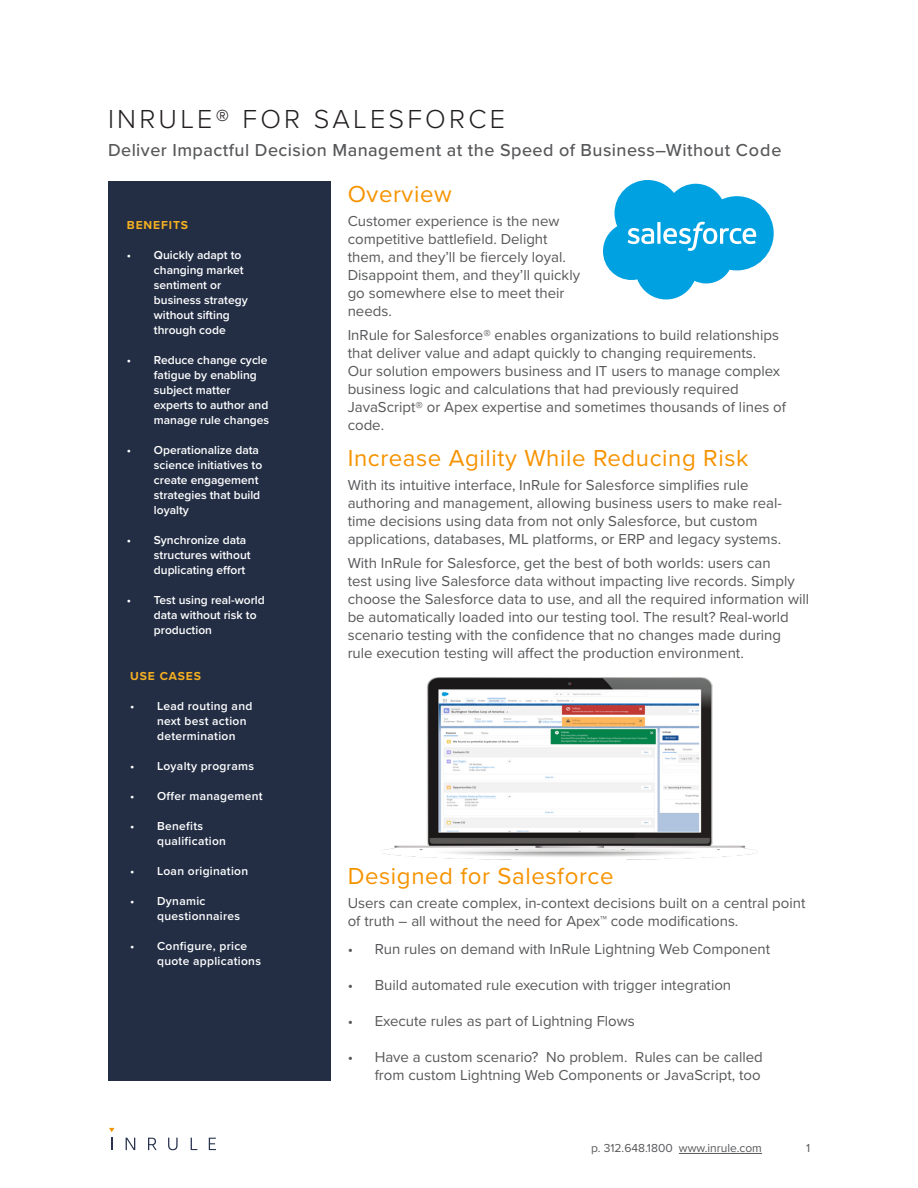
<style>
.page{position:relative;width:918px;height:1188px;background:#fff}
.page>*{position:absolute;margin:0;border:0;box-sizing:border-box;transform-origin:0 0}
.t1{font:300 27px "Proxima Nova";letter-spacing:.12em;color:#231f20}
.t2{font:24px "Proxima Nova";letter-spacing:.025em;color:#f69300}
.t3{font:500 18px "Proxima Nova";letter-spacing:.025em;color:#57585a}
.BodyParagraph4px{font:15px/18px "Proxima Nova";color:#57585a}
.t4{font:600 12px/15px "Proxima Nova";color:#fff}
.t5{font:600 12px/15px "Proxima Nova";letter-spacing:.025em;color:#fff}
.t6{font:12px "Proxima Nova";color:#57585a}
.Sidebar_h1{font:700 12px "Proxima Nova";letter-spacing:.075em;color:#f6b021}
</style>
<div class="page">
<hr style="left:679px;top:1153px;width:83px;height:1px;background:#57585a">
<svg style="left:111px;top:1138px;width:1px;height:12px"></svg>
<svg style="left:126px;top:1138px;width:9px;height:12px"></svg>
<svg style="left:148px;top:1138px;width:9px;height:12px"></svg>
<svg style="left:168px;top:1138px;width:10px;height:12px"></svg>
<svg style="left:191px;top:1138px;width:6px;height:12px"></svg>
<svg style="left:209px;top:1138px;width:7px;height:12px"></svg>
<svg style="left:109px;top:1128px;width:5px;height:4px"></svg>
<div style="left:108px;top:182px;width:223px;height:900px;background:#232e45"></div>
<svg style="left:603px;top:180px;width:171px;height:119px"></svg>
<img style="left:381px;top:677px;width:377px;height:182px">
<h1 class="t1" style="left:108px;top:98px;width:399px">INRULE® FOR SALESFORCE</h1>
<h2 class="t3" style="left:108px;top:137px;width:675px">Deliver Impactful Decision Management at the Speed of Business–Without Code</h2>
<h2 class="t2" style="left:348px;top:176px;width:106px">Overview</h2>
<p class="BodyParagraph4px" style="left:348px;top:211px;width:234px">Customer experience is the new competitive battlefield. Delight them, and they’ll be fiercely loyal.<br>Disappoint them, and they’ll quickly go somewhere else to meet their needs.</p>
<p class="BodyParagraph4px" style="left:348px;top:325px;width:440px">InRule for Salesforce® enables organizations to build relationships that deliver value and adapt quickly to changing requirements.<br>Our solution empowers business and IT users to manage complex business logic and calculations that had previously required JavaScript® or Apex expertise and sometimes thousands of lines of code.</p>
<h2 class="t2" style="left:348px;top:440px;width:402px">Increase Agility While Reducing Risk</h2>
<p class="BodyParagraph4px" style="left:348px;top:475px;width:436px">With its intuitive interface, InRule for Salesforce simplifies rule authoring and management, allowing business users to make real&shy;time decisions using data from not only Salesforce, but custom applications, databases, ML platforms, or ERP and legacy systems.</p>
<p class="BodyParagraph4px" style="left:348px;top:553px;width:463px">With InRule for Salesforce, get the best of both worlds: users can<br>test using live Salesforce data without impacting live records. Simply choose the Salesforce data to use, and all the required information will be automatically loaded into our testing tool. The result? Real-world scenario testing with the confidence that no changes made during rule execution testing will affect the production environment.</p>
<p class="Sidebar_h1" style="left:127px;top:216px;width:63px">BENEFITS</p>
<p class="t4" style="left:154px;top:247px;width:95px;text-indent:-27px">• Quickly adapt to changing market sentiment or business strategy without sifting through code</p>
<p class="t4" style="left:154px;top:352px;width:117px;text-indent:-27px">• Reduce change cycle fatigue by enabling subject matter experts to author and manage rule changes</p>
<p class="t4" style="left:154px;top:442px;width:110px;text-indent:-27px">• Operationalize data science initiatives to create engagement strategies that build loyalty</p>
<p class="t4" style="left:154px;top:532px;width:98px;text-indent:-27px">• Synchronize data structures without duplicating effort</p>
<p class="t4" style="left:154px;top:592px;width:112px;text-indent:-27px">• Test using real-world data without risk to production</p>
<p class="Sidebar_h1" style="left:130px;top:667px;width:72px">USE CASES</p>
<p class="t5" style="left:157px;top:698px;width:97px;text-indent:-27px">• Lead routing and next best action determination</p>
<p class="t5" style="left:130px;top:758px;width:125px">• Loyalty programs</p>
<p class="t5" style="left:130px;top:788px;width:134px">• Offer management</p>
<p class="t5" style="left:157px;top:818px;width:70px;text-indent:-27px">• Benefits qualification</p>
<p class="t5" style="left:130px;top:863px;width:120px">• Loan origination</p>
<p class="t5" style="left:157px;top:893px;width:85px;text-indent:-27px">• Dynamic questionnaires</p>
<p class="t5" style="left:157px;top:938px;width:105px;text-indent:-27px">• Configure, price quote applications</p>
<h2 class="t2" style="left:348px;top:858px;width:267px">Designed for Salesforce</h2>
<p class="BodyParagraph4px" style="left:348px;top:894px;width:459px">Users can create complex, in-context decisions built on a central point of truth – all without the need for Apex™ code modifications.</p>
<p class="BodyParagraph4px" style="left:348px;top:939px;width:424px">• Run rules on demand with InRule Lightning Web Component</p>
<p class="BodyParagraph4px" style="left:348px;top:975px;width:385px">• Build automated rule execution with trigger integration</p>
<p class="BodyParagraph4px" style="left:348px;top:1011px;width:289px">• Execute rules as part of Lightning Flows</p>
<p class="BodyParagraph4px" style="left:348px;top:1047px;width:417px;text-align:right">• Have a custom scenario? No problem. Rules can be called from custom Lightning Web Components or JavaScript, too</p>
<p class="t6" style="left:591px;top:1139px;width:172px">p. 312.648.1800 www.inrule.com</p>
<p class="t6" style="left:806px;top:1139px;width:6px">1</p>
</div>
